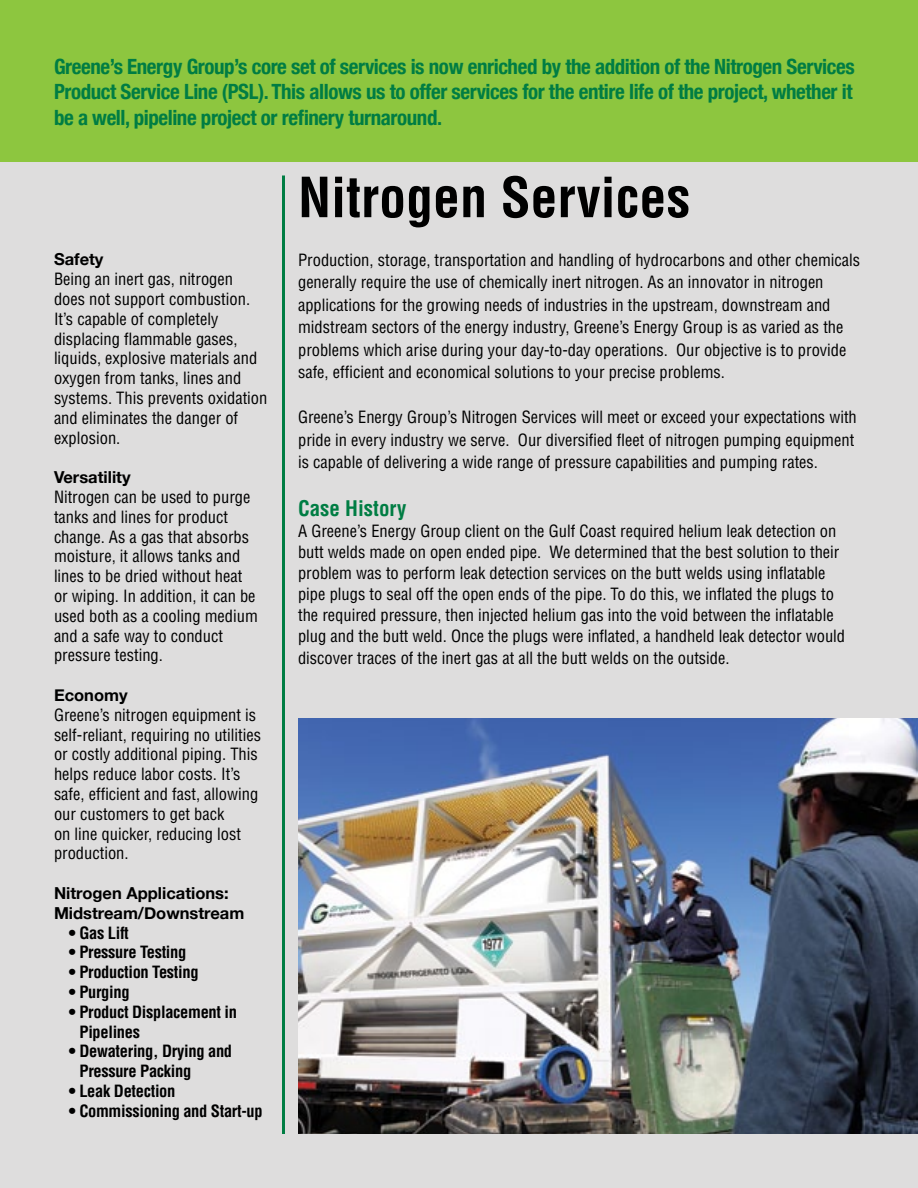
<style>
.page{position:relative;width:918px;height:1188px;background:#dedddd}
.page>*{position:absolute;margin:0;border:0;box-sizing:border-box;transform-origin:0 0}
.t1{font:700 condensed 54px "Helvetica";color:#000}
.t2{font:700 condensed 21px/25.2px "Helvetica Neue";letter-spacing:-.02em;color:#007d43;text-align:justify}
.t3{font:700 condensed 21px "Helvetica";color:#007d43}
.t4{font:condensed 16.5px/19.8px "Helvetica";color:#000}
.t5{font:700 condensed 16.5px/19.8px "Helvetica";letter-spacing:-.02em;color:#000}
.t6{font:700 16.5px/19.8px "Helvetica Neue";color:#000}
</style>
<div class="page">
<hr style="left:282px;top:176px;width:3px;height:958px;background:#007d43">
<div style="left:0;top:0;width:918px;height:162px;background:#8dc63f"></div>
<img style="left:299px;top:719px;width:618px;height:414px">
<p class="t2" style="left:54px;top:53px;width:802px">Greene’s Energy Group’s core set of services is now enriched by the addition of the Nitrogen Services Product Service Line (PSL). This allows us to offer services for the entire life of the project, whether it be a well, pipeline project or refinery turnaround.</p>
<p class="t6" style="left:54px;top:249px;width:51px">Safety</p>
<p class="t4" style="left:54px;top:269px;width:215px">Being an inert gas, nitrogen does not support combustion.<br>It’s capable of completely displacing flammable gases, liquids, explosive materials and oxygen from tanks, lines and systems. This prevents oxidation and eliminates the danger of explosion.</p>
<p class="t6" style="left:54px;top:467px;width:78px">Versatility</p>
<p class="t4" style="left:54px;top:487px;width:205px">Nitrogen can be used to purge tanks and lines for product change. As a gas that absorbs moisture, it allows tanks and lines to be dried without heat or wiping. In addition, it can be used both as a cooling medium and a safe way to conduct pressure testing.</p>
<p class="t6" style="left:54px;top:684px;width:75px">Economy</p>
<p class="t4" style="left:54px;top:705px;width:209px">Greene’s nitrogen equipment is self-reliant, requiring no utilities or costly additional piping. This helps reduce labor costs. It’s safe, efficient and fast, allowing our customers to get back<br>on line quicker, reducing lost production.</p>
<p class="t6" style="left:54px;top:882px;width:192px">Nitrogen Applications:<br>Midstream/Downstream</p>
<p class="t5" style="left:69px;top:923px;width:61px">• Gas Lift</p>
<p class="t5" style="left:69px;top:942px;width:119px">• Pressure Testing</p>
<p class="t5" style="left:69px;top:962px;width:131px">• Production Testing</p>
<p class="t5" style="left:69px;top:982px;width:62px">• Purging</p>
<p class="t5" style="left:79px;top:1002px;width:159px;text-indent:-10px">• Product Displacement in<br>Pipelines</p>
<p class="t5" style="left:79px;top:1041px;width:154px;text-indent:-10px">• Dewatering, Drying and<br>Pressure Packing</p>
<p class="t5" style="left:69px;top:1081px;width:108px">• Leak Detection</p>
<p class="t5" style="left:69px;top:1101px;width:195px">• Commissioning and Start-up</p>
<h1 class="t1" style="left:298px;top:165px;width:394px">Nitrogen Services</h1>
<p class="t4" style="left:298px;top:248px;width:564px;line-height:22.5px">Production, storage, transportation and handling of hydrocarbons and other chemicals generally require the use of chemically inert nitrogen. As an innovator in nitrogen applications for the growing needs of industries in the upstream, downstream and midstream sectors of the energy industry, Greene’s Energy Group is as varied as the problems which arise during your day-to-day operations. Our objective is to provide safe, efficient and economical solutions to your precise problems.</p>
<p class="t4" style="left:298px;top:406px;width:560px;line-height:22.5px">Greene’s Energy Group’s Nitrogen Services will meet or exceed your expectations with pride in every industry we serve. Our diversified fleet of nitrogen pumping equipment is capable of delivering a wide range of pressure capabilities and pumping rates.</p>
<p class="t3" style="left:298px;top:496px;width:110px">Case History</p>
<p class="t4" style="left:298px;top:520px;width:549px;line-height:21px">A Greene’s Energy Group client on the Gulf Coast required helium leak detection on butt welds made on open ended pipe. We determined that the best solution to their problem was to perform leak detection services on the butt welds using inflatable pipe plugs to seal off the open ends of the pipe. To do this, we inflated the plugs to the required pressure, then injected helium gas into the void between the inflatable plug and the butt weld. Once the plugs were inflated, a handheld leak detector would</p>
<p class="t4" style="left:298px;top:648px;width:433px">discover traces of the inert gas at all the butt welds on the outside.</p>
</div>
